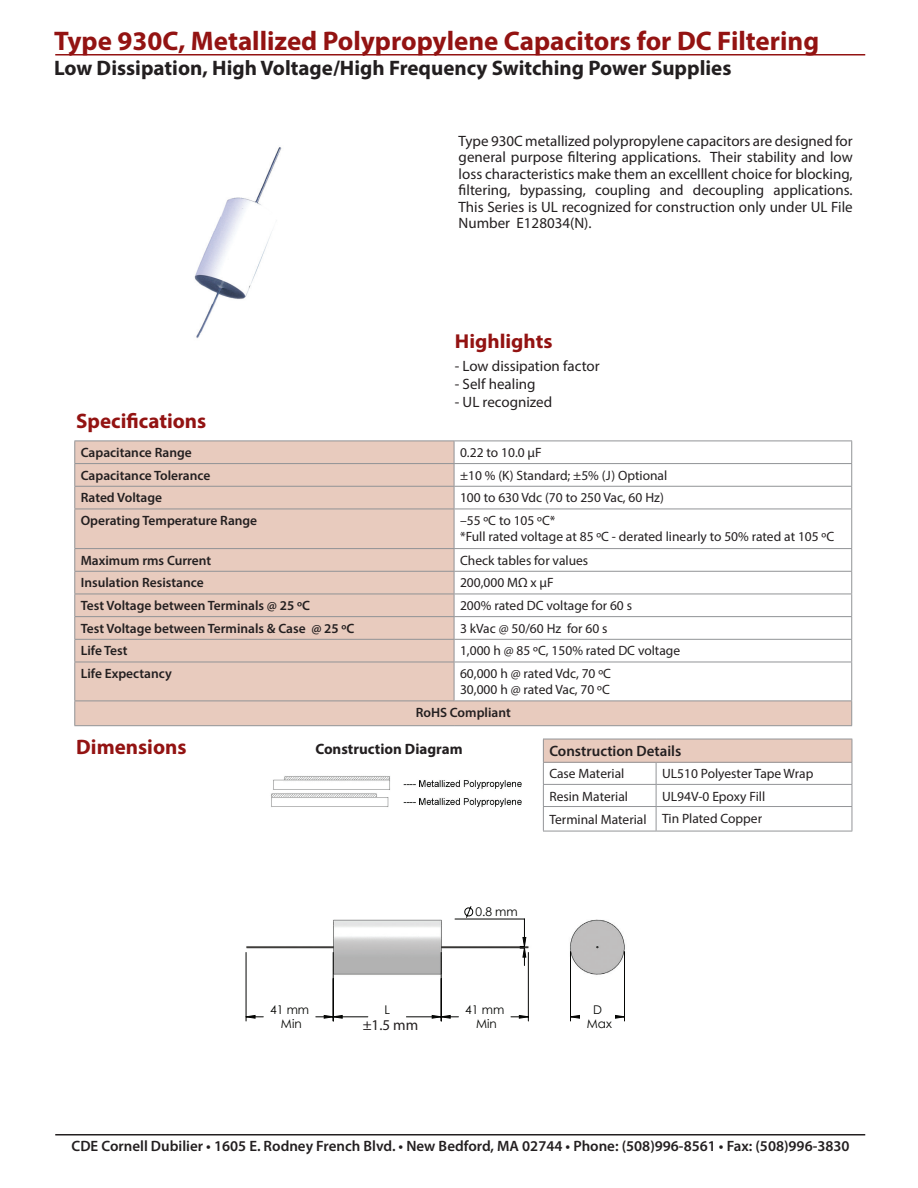
<style>
.page{position:relative;width:918px;height:1188px;background:#fff}
.page>*{position:absolute;margin:0;border:0;box-sizing:border-box;transform-origin:0 0}
.t1{font:700 27px "Myriad Pro";color:#931312}
.t2{font:700 21px "Myriad Pro";color:#231f20}
.t3{font:700 21px "Myriad Pro";color:#931312}
.t4{font:700 20.1px "Myriad Pro";color:#931312;scale:1.04 1}
.t5{font:15px/16.5px "Myriad Pro";color:#231f20;text-align:justify}
.t6{font:600 15px "Myriad Pro";color:#231f20}
.t7{font:700 15px "Myriad Pro";color:#231f20}
.t8{font:13.5px/16.2px "Myriad Pro";color:#231f20}
.t9{font:600 13.5px "Myriad Pro";color:#231f20}
.t10{font:12px/14.2px "Century Gothic";color:#040503;text-align:center}
</style>
<div class="page">
<hr style="left:55px;top:54px;width:810px;height:2px;background:#931312">
<div style="left:543px;top:739px;width:309px;height:23px;background:#e8cbbe"></div>
<hr style="left:543px;top:784px;width:113px;height:1px;background:#939598">
<hr style="left:656px;top:784px;width:196px;height:1px;background:#939598">
<hr style="left:543px;top:806px;width:113px;height:1px;background:#939598">
<hr style="left:656px;top:806px;width:196px;height:1px;background:#939598">
<svg style="left:656px;top:763px;width:1px;height:68px"></svg>
<hr style="left:543px;top:831px;width:113px;height:1px;background:#939598">
<hr style="left:656px;top:831px;width:196px;height:1px;background:#939598">
<hr style="left:543px;top:739px;width:113px;height:1px;background:#939598">
<svg style="left:543px;top:739px;width:1px;height:92px"></svg>
<hr style="left:656px;top:739px;width:196px;height:1px;background:#939598">
<svg style="left:852px;top:739px;width:1px;height:92px"></svg>
<hr style="left:543px;top:762px;width:113px;height:1px;background:#939598">
<hr style="left:656px;top:762px;width:196px;height:1px;background:#939598">
<hr style="left:55px;top:1134px;width:810px;height:2px;background:#231f20">
<svg style="left:75px;top:442px;width:776px;height:283px;fill:#e8cbbe"></svg>
<hr style="left:74px;top:441px;width:380px;height:1px;background:#919396">
<hr style="left:454px;top:441px;width:398px;height:1px;background:#919396">
<hr style="left:74px;top:463px;width:380px;height:1px;background:#919396">
<hr style="left:454px;top:463px;width:398px;height:1px;background:#919396">
<hr style="left:74px;top:486px;width:380px;height:1px;background:#919396">
<svg style="left:74px;top:441px;width:1px;height:68px"></svg>
<hr style="left:454px;top:486px;width:398px;height:1px;background:#919396">
<svg style="left:454px;top:441px;width:1px;height:68px"></svg>
<svg style="left:851px;top:441px;width:1px;height:68px"></svg>
<hr style="left:74px;top:509px;width:380px;height:1px;background:#919396">
<hr style="left:74px;top:509px;width:1px;height:39px;background:#919396">
<hr style="left:454px;top:509px;width:398px;height:1px;background:#919396">
<hr style="left:454px;top:509px;width:1px;height:39px;background:#919396">
<hr style="left:851px;top:509px;width:1px;height:39px;background:#919396">
<hr style="left:74px;top:548px;width:380px;height:1px;background:#919396">
<hr style="left:454px;top:548px;width:398px;height:1px;background:#919396">
<hr style="left:74px;top:571px;width:380px;height:1px;background:#919396">
<hr style="left:454px;top:571px;width:398px;height:1px;background:#919396">
<hr style="left:74px;top:594px;width:380px;height:1px;background:#919396">
<hr style="left:454px;top:594px;width:398px;height:1px;background:#919396">
<hr style="left:74px;top:616px;width:380px;height:1px;background:#919396">
<hr style="left:454px;top:616px;width:398px;height:1px;background:#919396">
<hr style="left:74px;top:639px;width:380px;height:1px;background:#919396">
<svg style="left:74px;top:549px;width:1px;height:113px"></svg>
<hr style="left:454px;top:639px;width:398px;height:1px;background:#919396">
<svg style="left:454px;top:549px;width:1px;height:113px"></svg>
<svg style="left:851px;top:549px;width:1px;height:113px"></svg>
<hr style="left:74px;top:662px;width:380px;height:1px;background:#919396">
<hr style="left:74px;top:662px;width:1px;height:39px;background:#919396">
<hr style="left:454px;top:662px;width:398px;height:1px;background:#919396">
<hr style="left:454px;top:662px;width:1px;height:39px;background:#919396">
<hr style="left:851px;top:662px;width:1px;height:39px;background:#919396">
<hr style="left:74px;top:701px;width:380px;height:1px;background:#919396">
<svg style="left:74px;top:701px;width:1px;height:24px"></svg>
<hr style="left:454px;top:701px;width:398px;height:1px;background:#919396">
<svg style="left:851px;top:701px;width:1px;height:24px"></svg>
<hr style="left:74px;top:725px;width:380px;height:1px;background:#919396">
<hr style="left:454px;top:725px;width:398px;height:1px;background:#919396">
<img style="left:194px;top:147px;width:88px;height:191px">
<hr style="left:441px;top:952px;width:1px;height:69px;background:#040503">
<hr style="left:528px;top:952px;width:1px;height:69px;background:#040503">
<hr style="left:246px;top:952px;width:1px;height:69px;background:#040503">
<hr style="left:333px;top:952px;width:1px;height:69px;background:#040503">
<hr style="left:570px;top:952px;width:1px;height:69px;background:#040503">
<hr style="left:624px;top:952px;width:1px;height:69px;background:#040503">
<svg style="left:245px;top:906px;width:380px;height:113px"></svg>
<img style="left:271px;top:776px;width:251px;height:31px">
<h1 class="t1" style="left:54px;top:23px;width:767px">Type 930C, Metallized Polypropylene Capacitors for DC Filtering</h1>
<h2 class="t2" style="left:54px;top:54px;width:679px">Low Dissipation, High Voltage/High Frequency Switching Power Supplies</h2>
<p class="t5" style="left:459px;top:132px;width:396px">Type 930C metallized polypropylene capacitors are designed for general purpose filtering applications. Their stability and low loss characteristics make them an excelllent choice for blocking, filtering, bypassing, coupling and decoupling applications.<br>This Series is UL recognized for construction only under UL File Number E128034(N).</p>
<h2 class="t3" style="left:76px;top:407px;width:132px">Specifications</h2>
<h3 class="t4" style="left:455px;top:329px;width:95px">Highlights</h3>
<p class="t5" style="left:455px;top:357px;width:146px">- Low dissipation factor</p>
<p class="t5" style="left:455px;top:375px;width:82px">- Self healing</p>
<p class="t5" style="left:455px;top:393px;width:99px">- UL recognized</p>
<p class="t9" style="left:81px;top:444px;width:113px">Capacitance Range</p>
<p class="t8" style="left:460px;top:444px;width:83px">0.22 to 10.0 µF</p>
<p class="t9" style="left:81px;top:467px;width:131px">Capacitance Tolerance</p>
<p class="t8" style="left:460px;top:467px;width:209px">±10 % (K) Standard; ±5% (J) Optional</p>
<p class="t9" style="left:81px;top:489px;width:83px">Rated Voltage</p>
<p class="t8" style="left:460px;top:490px;width:205px">100 to 630 Vdc (70 to 250 Vac, 60 Hz)</p>
<p class="t9" style="left:81px;top:512px;width:178px">Operating Temperature Range</p>
<p class="t8" style="left:460px;top:512px;width:376px">–55 ºC to 105 ºC*<br>*Full rated voltage at 85 ºC - derated linearly to 50% rated at 105 ºC</p>
<p class="t9" style="left:81px;top:552px;width:132px">Maximum rms Current</p>
<p class="t8" style="left:460px;top:552px;width:130px">Check tables for values</p>
<p class="t9" style="left:81px;top:574px;width:124px">Insulation Resistance</p>
<p class="t8" style="left:460px;top:575px;width:95px">200,000 MΩ x µF</p>
<p class="t9" style="left:81px;top:597px;width:231px">Test Voltage between Terminals @ 25 ºC</p>
<p class="t8" style="left:460px;top:597px;width:174px">200% rated DC voltage for 60 s</p>
<p class="t9" style="left:81px;top:620px;width:275px">Test Voltage between Terminals &amp; Case @ 25 ºC</p>
<p class="t8" style="left:460px;top:620px;width:149px">3 kVac @ 50/60 Hz for 60 s</p>
<p class="t9" style="left:81px;top:642px;width:48px">Life Test</p>
<p class="t8" style="left:460px;top:643px;width:222px">1,000 h @ 85 ºC, 150% rated DC voltage</p>
<p class="t9" style="left:81px;top:665px;width:93px">Life Expectancy</p>
<p class="t8" style="left:460px;top:665px;width:152px">60,000 h @ rated Vdc, 70 ºC<br>30,000 h @ rated Vac, 70 ºC</p>
<p class="t9" style="left:416px;top:704px;width:97px">RoHS Compliant</p>
<h2 class="t3" style="left:76px;top:733px;width:112px">Dimensions</h2>
<p class="t6" style="left:549px;top:742px;width:134px">Construction Details</p>
<p class="t8" style="left:549px;top:766px;width:77px">Case Material</p>
<p class="t8" style="left:662px;top:766px;width:153px">UL510 Polyester Tape Wrap</p>
<p class="t8" style="left:549px;top:788px;width:80px">Resin Material</p>
<p class="t7" style="left:315px;top:739px;width:149px">Construction Diagram</p>
<p class="t8" style="left:549px;top:784px;width:217px;line-height:23.4px;text-align:right">UL94V-0 Epoxy Fill<br>Terminal Material Tin Plated Copper</p>
<p class="t10" style="left:270px;top:1003px;width:41px">41 mm<br>Min</p>
<p class="t10" style="left:475px;top:905px;width:44px">0.8 mm</p>
<p class="t10" style="left:376px;top:1003px;width:26px">L<br>Max</p>
<p class="t10" style="left:465px;top:1003px;width:41px">41 mm<br>Min</p>
<p class="t10" style="left:593px;top:1003px;width:10px">D</p>
<p class="t5" style="left:363px;top:1017px;width:57px">±1.5 mm</p>
<p class="t10" style="left:587px;top:1017px;width:26px">Max</p>
<p class="t6" style="left:72px;top:1136px;width:780px">CDE Cornell Dubilier • 1605 E. Rodney French Blvd. • New Bedford, MA 02744 • Phone: (508)996-8561 • Fax: (508)996-3830</p>
</div>
